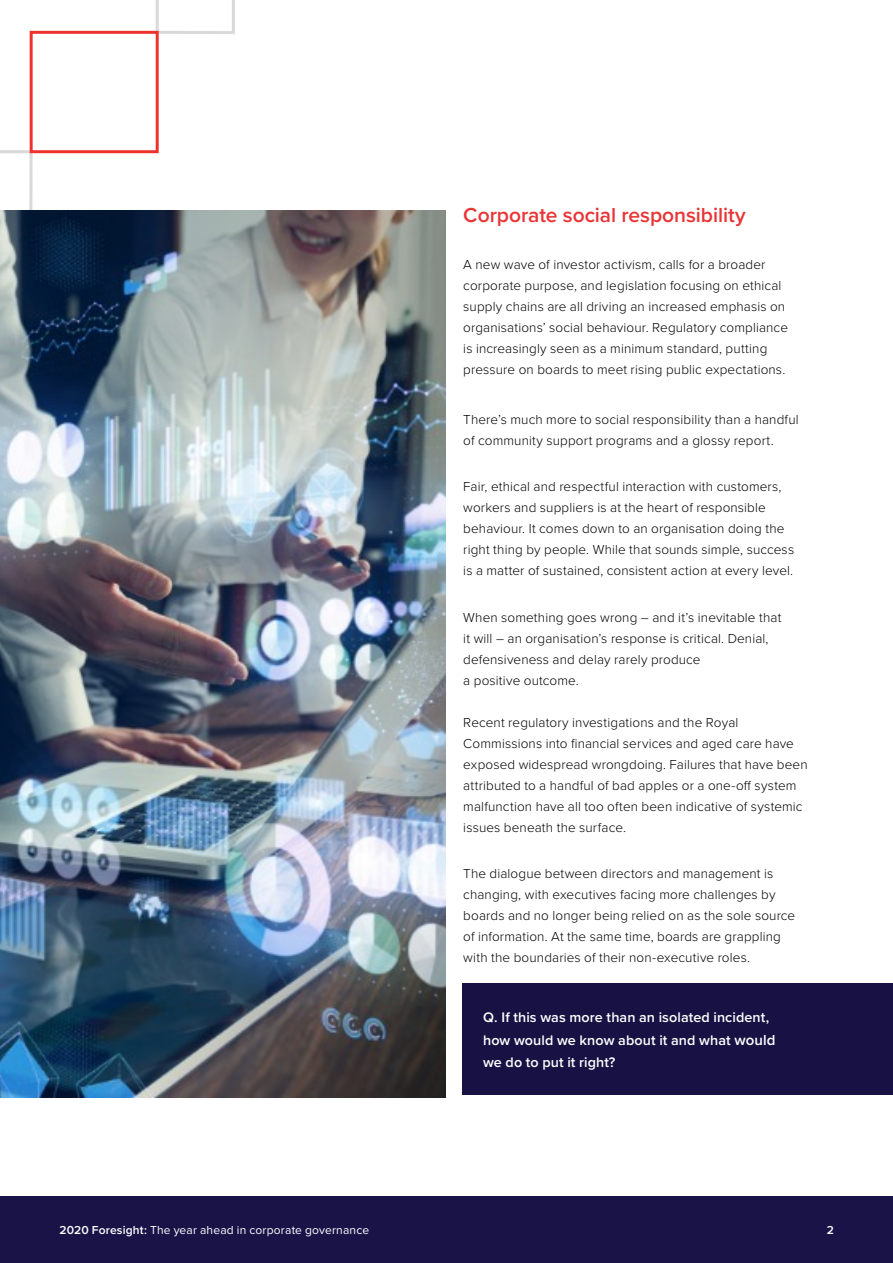
<style>
.page{position:relative;width:893px;height:1263px;background:#fff}
.page>*{position:absolute;margin:0;border:0;box-sizing:border-box;transform-origin:0 0}
.t1{font:600 21px "Proxima Nova";letter-spacing:-.005em;color:#ea3335}
.t2{font:600 14.4px/22.4px "Proxima Nova";letter-spacing:.005em;color:#fff}
.t3{font:300 13.5px/21px "Proxima Nova";letter-spacing:.01em;color:#000}
.t4{font:12px "Proxima Nova";letter-spacing:.015em;color:#fff}
.t5{font:600 12px "Proxima Nova";color:#fff}
.s1{font-size:15px}
.s2{font-weight:600}
</style>
<div class="page">
<div style="left:0;top:1196px;width:893px;height:67px;background:#191348"></div>
<svg style="left:0;top:0;width:235px;height:210px"></svg>
<div style="left:30px;top:31px;width:129px;height:122px;border:3px solid #ed332e"></div>
<div style="left:462px;top:983px;width:431px;height:111px;background:#171144"></div>
<img style="left:0;top:210px;width:445px;height:887px">
<h1 class="t1" style="left:463px;top:203px;width:284px">Corporate social responsibility</h1>
<p class="t3" style="left:463px;top:254px;width:326px">A new wave of investor activism, calls for a broader corporate purpose, and legislation focusing on ethical supply chains are all driving an increased emphasis on organisations’ social behaviour. Regulatory compliance is increasingly seen as a minimum standard, putting pressure on boards to meet rising public expectations.</p>
<p class="t3" style="left:463px;top:409px;width:337px">There’s much more to social responsibility than a handful of community support programs and a glossy report.</p>
<p class="t3" style="left:463px;top:477px;width:332px">Fair, ethical and respectful interaction with customers, workers and suppliers is at the heart of responsible behaviour. It comes down to an organisation doing the right thing by people. While that sounds simple, success is a matter of sustained, consistent action at every level.</p>
<p class="t3" style="left:463px;top:607px;width:320px">When something goes wrong – and it’s inevitable that it will – an organisation’s response is critical. Denial, defensiveness and delay rarely produce<br>a positive outcome.</p>
<p class="t3" style="left:463px;top:712px;width:346px">Recent regulatory investigations and the Royal Commissions into financial services and aged care have exposed widespread wrongdoing. Failures that have been attributed to a handful of bad apples or a one-off system malfunction have all too often been indicative of systemic issues beneath the surface.</p>
<p class="t3" style="left:463px;top:863px;width:333px">The dialogue between directors and management is changing, with executives facing more challenges by boards and no longer being relied on as the sole source of information. At the same time, boards are grappling with the boundaries of their non-executive roles.</p>
<p class="t2" style="left:483px;top:1007px;width:294px">Q. If this was more than an isolated incident, how would we know about it and what <span class="s1">would </span>we do to put it right?</p>
<p class="t4" style="left:60px;top:1223px;width:311px"><span class="s2">2020 Foresight:</span> The year ahead in corporate governance</p>
<p class="t5" style="left:827px;top:1222px;width:9px">2</p>
</div>
